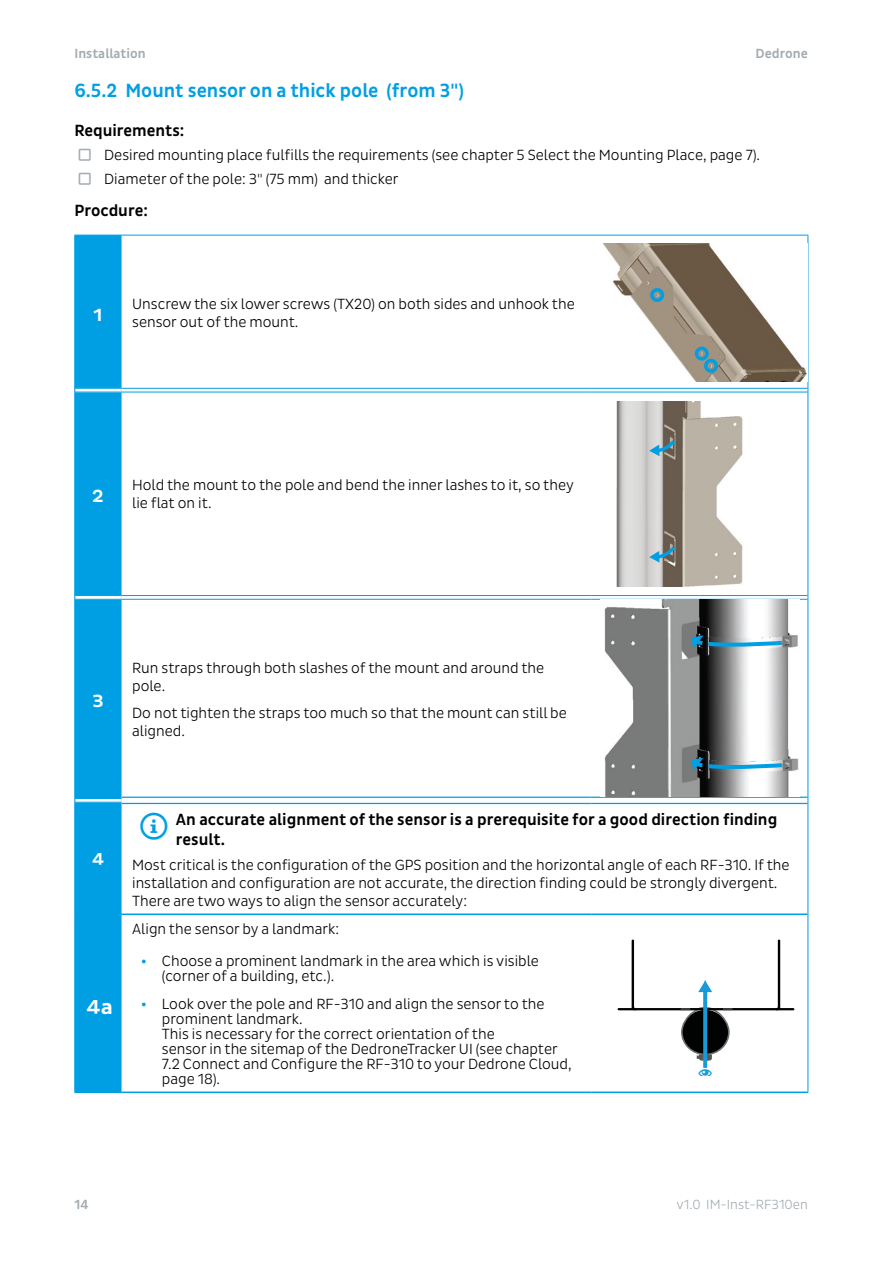
<style>
.page{position:relative;width:893px;height:1263px;background:#fff}
.page>*{position:absolute;margin:0;border:0;box-sizing:border-box;transform-origin:0 0}
.t1{font:500 21px "Pluto Sans";color:#fff}
.t2{font:500 19.5px "Pluto Sans Cond";color:#009fe3}
.t3{font:500 18px "Pluto Sans";color:#fff}
.t4{font:500 16.5px/19.5px "Pluto Sans Cond";color:#000}
.t5{font:300 15px/18px "Pluto Sans Cond";color:#000}
.t6{font:500 13.5px "Pluto Sans Cond";color:#a4acb1}
.t7{font:300 13.5px "Pluto Sans Cond";color:#a4acb1}
.s1{font-family:"Pluto Sans";font-weight:500;color:#009fe3}
</style>
<div class="page">
<div style="left:75px;top:236px;width:47px;height:855px;background:#009fe3"></div>
<svg style="left:75px;top:596px;width:47px;height:3px"></svg>
<svg style="left:122px;top:598px;width:470px;height:1px"></svg>
<svg style="left:592px;top:598px;width:215px;height:1px"></svg>
<svg style="left:75px;top:799px;width:47px;height:3px"></svg>
<svg style="left:122px;top:391px;width:470px;height:1px"></svg>
<svg style="left:592px;top:391px;width:215px;height:1px"></svg>
<svg style="left:75px;top:389px;width:47px;height:3px"></svg>
<svg style="left:122px;top:802px;width:470px;height:1px"></svg>
<svg style="left:592px;top:802px;width:215px;height:1px"></svg>
<hr style="left:75px;top:595px;width:47px;height:1px;background:#009fe3">
<hr style="left:75px;top:599px;width:47px;height:1px;background:#009fe3">
<hr style="left:122px;top:595px;width:470px;height:1px;background:#009fe3">
<hr style="left:122px;top:599px;width:470px;height:1px;background:#009fe3">
<hr style="left:592px;top:595px;width:215px;height:1px;background:#009fe3">
<hr style="left:592px;top:599px;width:215px;height:1px;background:#009fe3">
<hr style="left:75px;top:798px;width:47px;height:1px;background:#009fe3">
<hr style="left:75px;top:802px;width:47px;height:1px;background:#009fe3">
<hr style="left:807px;top:390px;width:1px;height:207px;background:#009fe3">
<hr style="left:807px;top:597px;width:1px;height:203px;background:#009fe3">
<hr style="left:807px;top:914px;width:1px;height:177px;background:#009fe3">
<hr style="left:122px;top:235px;width:470px;height:1px;background:#009fe3">
<hr style="left:122px;top:388px;width:470px;height:1px;background:#009fe3">
<hr style="left:122px;top:392px;width:470px;height:1px;background:#009fe3">
<hr style="left:592px;top:235px;width:216px;height:1px;background:#009fe3">
<hr style="left:807px;top:235px;width:1px;height:155px;background:#009fe3">
<hr style="left:74px;top:390px;width:1px;height:207px;background:#009fe3">
<hr style="left:74px;top:914px;width:1px;height:177px;background:#009fe3">
<hr style="left:592px;top:388px;width:215px;height:1px;background:#009fe3">
<hr style="left:592px;top:392px;width:215px;height:1px;background:#009fe3">
<hr style="left:74px;top:235px;width:48px;height:1px;background:#009fe3">
<hr style="left:74px;top:235px;width:1px;height:155px;background:#009fe3">
<hr style="left:75px;top:388px;width:47px;height:1px;background:#009fe3">
<hr style="left:75px;top:392px;width:47px;height:1px;background:#009fe3">
<hr style="left:74px;top:597px;width:1px;height:203px;background:#009fe3">
<hr style="left:74px;top:800px;width:1px;height:114px;background:#009fe3">
<hr style="left:122px;top:797px;width:470px;height:1px;background:#009fe3">
<hr style="left:122px;top:803px;width:470px;height:1px;background:#009fe3">
<hr style="left:592px;top:797px;width:215px;height:1px;background:#009fe3">
<hr style="left:592px;top:803px;width:215px;height:1px;background:#009fe3">
<hr style="left:807px;top:800px;width:1px;height:114px;background:#009fe3">
<hr style="left:122px;top:1091px;width:470px;height:2px;background:#009fe3">
<hr style="left:592px;top:1091px;width:216px;height:2px;background:#009fe3">
<hr style="left:122px;top:913px;width:470px;height:2px;background:#009fe3">
<hr style="left:592px;top:913px;width:215px;height:2px;background:#009fe3">
<hr style="left:75px;top:913px;width:47px;height:2px;background:#009fe3">
<hr style="left:74px;top:1091px;width:48px;height:2px;background:#009fe3">
<img style="left:603px;top:244px;width:205px;height:138px">
<div style="left:650px;top:288px;width:14px;height:14px;border:3px solid #009ee3;border-radius:50%"></div>
<div style="left:695px;top:347px;width:14px;height:14px;border:3px solid #009ee3;border-radius:50%"></div>
<div style="left:704px;top:359px;width:14px;height:14px;border:3px solid #009ee3;border-radius:50%"></div>
<img style="left:616px;top:401px;width:127px;height:185px">
<svg style="left:649px;top:438px;width:28px;height:18px"></svg>
<svg style="left:649px;top:544px;width:28px;height:19px"></svg>
<img style="left:604px;top:600px;width:195px;height:196px">
<svg style="left:691px;top:635px;width:96px;height:14px"></svg>
<svg style="left:691px;top:758px;width:96px;height:13px"></svg>
<hr style="left:619px;top:1008px;width:174px;height:2px;background:#010202">
<svg style="left:630px;top:939px;width:8px;height:72px"></svg>
<svg style="left:774px;top:939px;width:7px;height:72px"></svg>
<svg style="left:680px;top:1006px;width:51px;height:56px"></svg>
<svg style="left:703px;top:992px;width:4px;height:76px"></svg>
<svg style="left:698px;top:980px;width:14px;height:12px"></svg>
<p class="t6" style="left:74px;top:46px;width:73px">Installation</p>
<p class="t6" style="left:756px;top:46px;width:54px">Dedrone</p>
<h2 class="t2" style="left:74px;top:79px;width:391px">6.5.2 Mount sensor on a thick pole (from 3")</h2>
<p class="t4" style="left:74px;top:121px;width:111px">Requirements:</p>
<p class="t5" style="left:104px;top:143px;width:657px;line-height:23.7px">Desired mounting place fulfills the requirements (see chapter 5 Select the Mounting Place, page 7).<br>Diameter of the pole: 3" (75 mm) and thicker</p>
<p class="t4" style="left:74px;top:201px;width:75px">Procdure:</p>
<p class="t3" style="left:94px;top:304px;width:11px">1</p>
<p class="t5" style="left:132px;top:295px;width:444px">Unscrew the six lower screws (TX20) on both sides and unhook the sensor out of the mount.</p>
<p class="t3" style="left:92px;top:485px;width:13px">2</p>
<p class="t5" style="left:132px;top:476px;width:443px">Hold the mount to the pole and bend the inner lashes to it, so they lie flat on it.</p>
<p class="t3" style="left:92px;top:690px;width:13px">3</p>
<p class="t5" style="left:132px;top:659px;width:414px">Run straps through both slashes of the mount and around the pole.</p>
<p class="t5" style="left:132px;top:704px;width:436px">Do not tighten the straps too much so that the mount can still be aligned.</p>
<p class="t3" style="left:92px;top:849px;width:14px">4</p>
<h1 class="t1" style="left:86px;top:995px;width:28px">4a</h1>
<p class="t4" style="left:176px;top:810px;width:603px">An accurate alignment of the sensor is a prerequisite for a good direction finding result.</p>
<p class="t5" style="left:132px;top:856px;width:659px">Most critical is the configuration of the GPS position and the horizontal angle of each RF-310. If the installation and configuration are not accurate, the direction finding could be strongly divergent.<br>There are two ways to align the sensor accurately:</p>
<p class="t5" style="left:132px;top:920px;width:208px">Align the sensor by a landmark:</p>
<p class="t5" style="left:162px;top:953px;width:378px;line-height:15px;text-indent:-21px"><span class="s1">•</span> Choose a prominent landmark in the area which is visible (corner of a building, etc.).</p>
<p class="t5" style="left:162px;top:996px;width:411px;line-height:15px;text-indent:-21px"><span class="s1">•</span> Look over the pole and RF-310 and align the sensor to the prominent landmark.<br>This is necessary for the correct orientation of the<br>sensor in the sitemap of the DedroneTracker UI (see chapter 7.2 Connect and Configure the RF-310 to your Dedrone Cloud, page 18).</p>
<p class="t6" style="left:74px;top:1196px;width:16px">14</p>
<p class="t7" style="left:677px;top:1196px;width:133px">v1.0 IM-Inst-RF310en</p>
</div>
